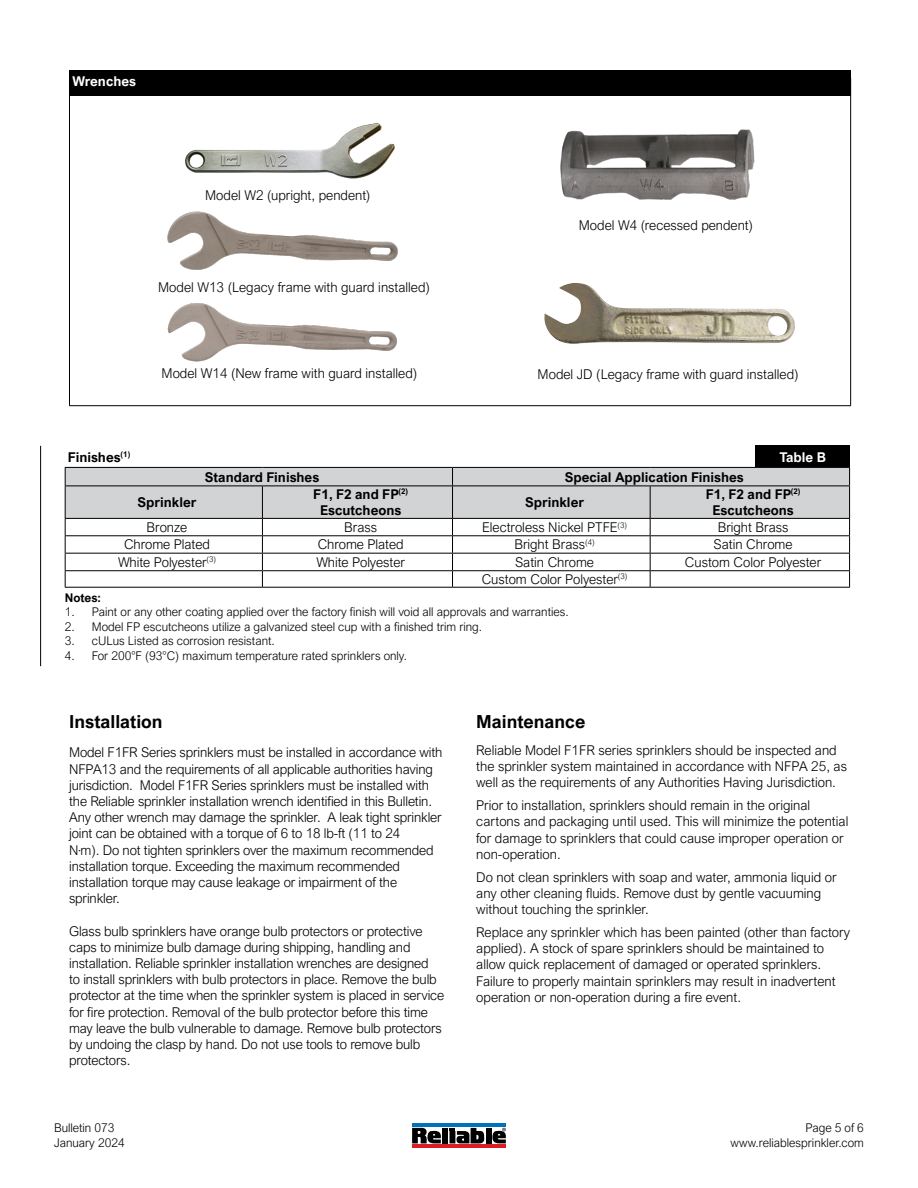
<style>
.page{position:relative;width:918px;height:1188px;background:#fff}
.page>*{position:absolute;margin:0;border:0;box-sizing:border-box;transform-origin:0 0}
.t1{font:700 18px "Arial Nova";color:#000}
.t2{font:300 13.5px/16.2px "Arial Nova";letter-spacing:-.01em;color:#000}
.t3{font:700 13.5px/16.2px "Arial Nova";color:#000;text-align:center}
.t4{font:700 13.5px "Arial Nova";color:#fff}
.t5{font:300 12px/14.4px "Arial Nova";color:#000}
.t6{font:700 12px "Arial Nova";letter-spacing:-.005em;color:#000}
.s1{font-family:"Minion Pro";font-weight:400}
</style>
<div class="page">
<hr style="left:453px;top:587px;width:197px;height:1px;background:#000">
<hr style="left:650px;top:587px;width:200px;height:1px;background:#000">
<svg style="left:65px;top:467px;width:785px;height:120px"></svg>
<hr style="left:65px;top:587px;width:197px;height:1px;background:#000">
<hr style="left:262px;top:587px;width:191px;height:1px;background:#000">
<div style="left:756px;top:446px;width:94px;height:21px;background:#000"></div>
<hr style="left:69px;top:78px;width:1px;height:327px;background:#000">
<hr style="left:850px;top:78px;width:1px;height:327px;background:#000">
<hr style="left:69px;top:405px;width:782px;height:1px;background:#000">
<div style="left:69px;top:70px;width:782px;height:25px;background:#000"></div>
<img style="left:560px;top:129px;width:195px;height:71px">
<img style="left:544px;top:283px;width:251px;height:61px">
<hr style="left:40px;top:446px;width:1px;height:220px;background:#000">
<img style="left:185px;top:123px;width:210px;height:56px">
<img style="left:167px;top:211px;width:231px;height:59px">
<img style="left:167px;top:303px;width:230px;height:59px">
<svg style="left:412px;top:1128px;width:29px;height:15px"></svg>
<div style="left:442px;top:1128px;width:6px;height:15px;background:#000"></div>
<div style="left:486px;top:1128px;width:5px;height:15px;background:#000"></div>
<svg style="left:449px;top:1128px;width:35px;height:16px"></svg>
<svg style="left:492px;top:1128px;width:14px;height:15px"></svg>
<hr style="left:412px;top:1144px;width:94px;height:4px;background:#de1c24">
<hr style="left:412px;top:1124px;width:94px;height:3px;background:#0072bc">
<p class="t4" style="left:72px;top:73px;width:65px">Wrenches</p>
<p class="t2" style="left:205px;top:188px;width:167px">Model W2 (upright, pendent)</p>
<p class="t2" style="left:158px;top:279px;width:273px">Model W13 (Legacy frame with guard installed)</p>
<p class="t2" style="left:162px;top:365px;width:257px">Model W14 (New frame with guard installed)</p>
<p class="t2" style="left:579px;top:217px;width:176px">Model W4 (recessed pendent)</p>
<p class="t2" style="left:538px;top:366px;width:263px">Model JD (Legacy frame with guard installed)</p>
<p class="t3" style="left:68px;top:449px;width:64px">Finishes<sup>(1)</sup></p>
<p class="t4" style="left:780px;top:449px;width:48px">Table B</p>
<p class="t3" style="left:205px;top:469px;width:116px">Standard Finishes</p>
<p class="t3" style="left:565px;top:469px;width:181px">Special Application Finishes</p>
<p class="t3" style="left:138px;top:494px;width:60px">Sprinkler</p>
<p class="t3" style="left:313px;top:486px;width:96px">F1, F2 and FP<sup>(2)<br></sup>Escutcheons</p>
<p class="t3" style="left:525px;top:494px;width:60px">Sprinkler</p>
<p class="t3" style="left:706px;top:486px;width:96px">F1, F2 and FP<sup>(2)<br></sup>Escutcheons</p>
<p class="t2" style="left:147px;top:519px;width:42px">Bronze</p>
<p class="t2" style="left:344px;top:519px;width:34px">Brass</p>
<p class="t2" style="left:482px;top:519px;width:147px">Electroless Nickel PTFE<sup>(3)</sup></p>
<p class="t2" style="left:718px;top:519px;width:72px">Bright Brass</p>
<p class="t2" style="left:124px;top:537px;width:88px">Chrome Plated</p>
<p class="t2" style="left:318px;top:537px;width:88px">Chrome Plated</p>
<p class="t2" style="left:514px;top:537px;width:82px">Bright Brass<sup>(4)</sup></p>
<p class="t2" style="left:714px;top:537px;width:81px">Satin Chrome</p>
<p class="t2" style="left:118px;top:554px;width:99px">White Polyester<sup>(3)</sup></p>
<p class="t2" style="left:316px;top:554px;width:90px">White Polyester</p>
<p class="t2" style="left:515px;top:554px;width:81px">Satin Chrome</p>
<p class="t2" style="left:685px;top:554px;width:138px">Custom Color Polyester</p>
<p class="t2" style="left:482px;top:571px;width:147px">Custom Color Polyester<sup>(3)</sup></p>
<p class="t6" style="left:65px;top:591px;width:38px">Notes:</p>
<p class="t5" style="left:65px;top:605px;width:506px">1. Paint or any other coating applied over the factory finish will void all approvals and warranties.</p>
<p class="t5" style="left:65px;top:619px;width:419px">2. Model FP escutcheons utilize a galvanized steel cup with a finished trim ring.</p>
<p class="t5" style="left:65px;top:634px;width:212px">3. cULus Listed as corrosion resistant.</p>
<p class="t5" style="left:65px;top:648px;width:344px">4. For 200°F (93°C) maximum temperature rated sprinklers only.</p>
<h1 class="t1" style="left:69px;top:711px;width:95px">Installation</h1>
<p class="t2" style="left:69px;top:745px;width:375px">Model F1FR Series sprinklers must be installed in accordance with NFPA13 and the requirements of all applicable authorities having jurisdiction. Model F1FR Series sprinklers must be installed with the Reliable sprinkler installation wrench identified in this Bulletin.<br>Any other wrench may damage the sprinkler. A leak tight sprinkler joint can be obtained with a torque of 6 to 18 lb-ft (11 to 24<br>N<span class="s1">.</span>m). Do not tighten sprinklers over the maximum recommended installation torque. Exceeding the maximum recommended installation torque may cause leakage or impairment of the sprinkler.</p>
<p class="t2" style="left:69px;top:923px;width:377px">Glass bulb sprinklers have orange bulb protectors or protective caps to minimize bulb damage during shipping, handling and installation. Reliable sprinkler installation wrenches are designed<br>to install sprinklers with bulb protectors in place. Remove the bulb protector at the time when the sprinkler system is placed in service for fire protection. Removal of the bulb protector before this time may leave the bulb vulnerable to damage. Remove bulb protectors by undoing the clasp by hand. Do not use tools to remove bulb protectors.</p>
<h1 class="t1" style="left:476px;top:711px;width:111px">Maintenance</h1>
<p class="t2" style="left:476px;top:742px;width:372px">Reliable Model F1FR series sprinklers should be inspected and the sprinkler system maintained in accordance with NFPA 25, as well as the requirements of any Authorities Having Jurisdiction.</p>
<p class="t2" style="left:476px;top:797px;width:374px">Prior to installation, sprinklers should remain in the original cartons and packaging until used. This will minimize the potential for damage to sprinklers that could cause improper operation or non-operation.</p>
<p class="t2" style="left:476px;top:869px;width:362px">Do not clean sprinklers with soap and water, ammonia liquid or any other cleaning fluids. Remove dust by gentle vacuuming without touching the sprinkler.</p>
<p class="t2" style="left:476px;top:924px;width:375px">Replace any sprinkler which has been painted (other than factory applied). A stock of spare sprinklers should be maintained to allow quick replacement of damaged or operated sprinklers.<br>Failure to properly maintain sprinklers may result in inadvertent operation or non-operation during a fire event.</p>
<p class="t5" style="left:54px;top:1121px;width:72px">Bulletin 073<br>January 2024</p>
<p class="t5" style="left:730px;top:1121px;width:135px;text-align:right">Page 5 of 6 www.reliablesprinkler.com</p>
</div>
